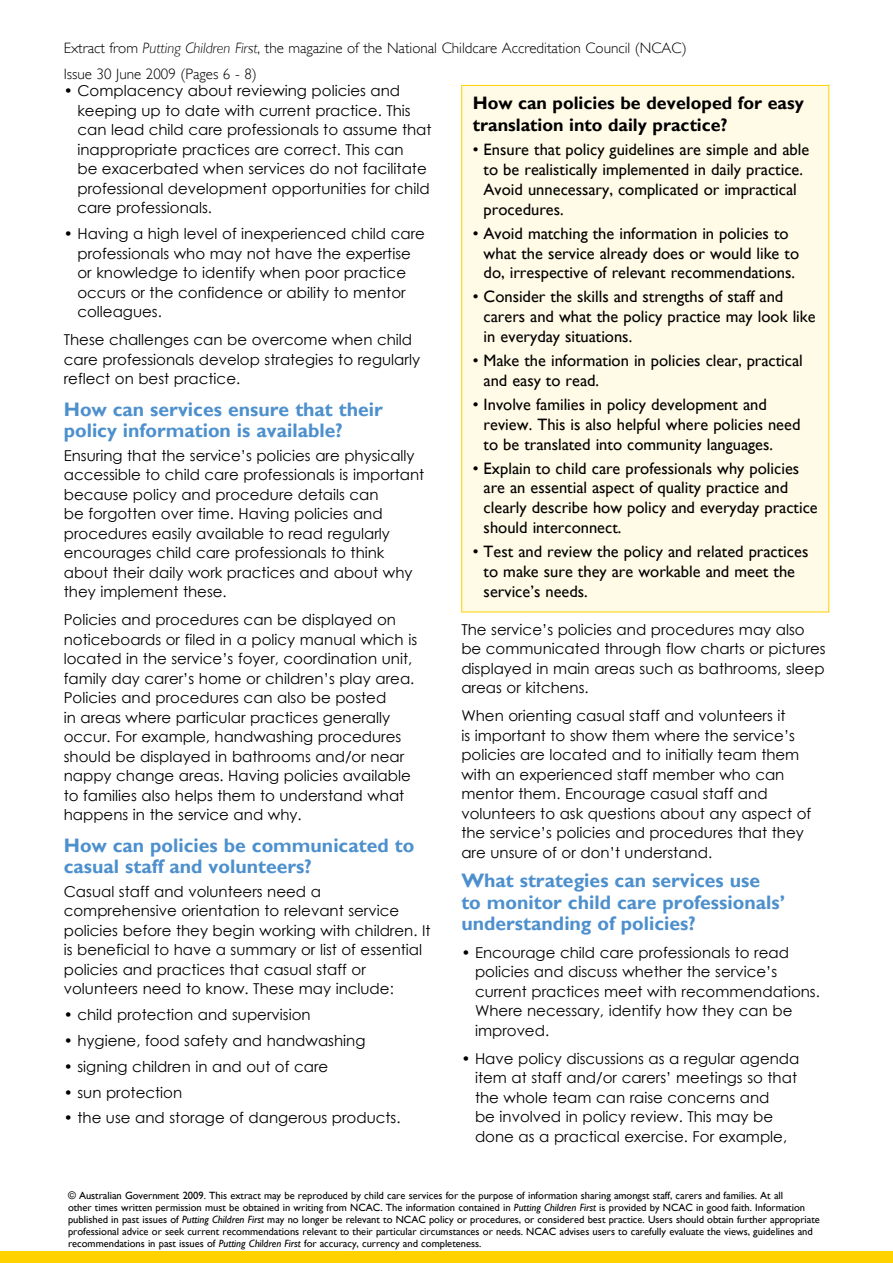
<style>
.page{position:relative;width:893px;height:1263px;background:#fff}
.page>*{position:absolute;margin:0;border:0;box-sizing:border-box;transform-origin:0 0}
.t1{font:700 19.5px/21px "Gill Sans";color:#4d90cd}
.t2{font:700 18px/22.5px "Gill Sans";color:#000}
.t3{font:16.5px/19.8px "Gill Sans";color:#000}
.t4{font:15px/19.5px "Century Gothic";color:#000}
.t5{font:300 15px/26.5px "Gill Sans";color:#000}
.t6{font:10.5px/12px "Gill Sans";color:#000}
.s1{font-style:italic}
</style>
<div class="page">
<div style="left:0;top:1251px;width:893px;height:12px;background:#ffd200"></div>
<div style="left:462px;top:85px;width:367px;height:527px;background:#fffbe6"></div>
<p class="t5" style="left:64px;top:34px;width:624px">Extract from <span class="s1">Putting Children First</span>, the magazine of the National Childcare Accreditation Council (NCAC)<br>Issue 30 June 2009 (Pages 6 - 8)</p>
<p class="t4" style="left:77px;top:81px;width:356px;text-indent:-14px">• Complacency about reviewing policies and keeping up to date with current practice. This can lead child care professionals to assume that inappropriate practices are correct. This can<br>be exacerbated when services do not facilitate professional development opportunities for child care professionals.</p>
<p class="t4" style="left:77px;top:224px;width:349px;text-indent:-14px">• Having a high level of inexperienced child care professionals who may not have the expertise or knowledge to identify when poor practice occurs or the confidence or ability to mentor colleagues.</p>
<p class="t4" style="left:64px;top:330px;width:358px">These challenges can be overcome when child care professionals develop strategies to regularly reflect on best practice.</p>
<h1 class="t1" style="left:64px;top:399px;width:321px">How can services ensure that their policy information is available?</h1>
<p class="t4" style="left:64px;top:445px;width:362px">Ensuring that the service’s policies are physically accessible to child care professionals is important because policy and procedure details can<br>be forgotten over time. Having policies and procedures easily available to read regularly encourages child care professionals to think about their daily work practices and about why they implement these.</p>
<p class="t4" style="left:64px;top:610px;width:355px">Policies and procedures can be displayed on noticeboards or filed in a policy manual which is located in the service’s foyer, coordination unit, family day carer’s home or children’s play area.<br>Policies and procedures can also be posted<br>in areas where particular practices generally occur. For example, handwashing procedures should be displayed in bathrooms and/or near nappy change areas. Having policies available to families also helps them to understand what happens in the service and why.</p>
<h1 class="t1" style="left:64px;top:835px;width:352px">How can policies be communicated to casual staff and volunteers?</h1>
<p class="t4" style="left:64px;top:881px;width:368px">Casual staff and volunteers need a comprehensive orientation to relevant service policies before they begin working with children. It is beneficial to have a summary or list of essential policies and practices that casual staff or volunteers need to know. These may include:</p>
<p class="t4" style="left:64px;top:1004px;width:248px">• child protection and supervision</p>
<p class="t4" style="left:64px;top:1030px;width:303px">• hygiene, food safety and handwashing</p>
<p class="t4" style="left:64px;top:1056px;width:266px">• signing children in and out of care</p>
<p class="t4" style="left:64px;top:1082px;width:120px">• sun protection</p>
<p class="t4" style="left:64px;top:1108px;width:338px">• the use and storage of dangerous products.</p>
<p class="t2" style="left:473px;top:91px;width:333px">How can policies be developed for easy translation into daily practice?</p>
<p class="t3" style="left:484px;top:140px;width:327px;text-indent:-11px">• Ensure that policy guidelines are simple and able to be realistically implemented in daily practice.<br>Avoid unnecessary, complicated or impractical procedures.</p>
<p class="t3" style="left:484px;top:223px;width:317px;text-indent:-11px">• Avoid matching the information in policies to what the service already does or would like to do, irrespective of relevant recommendations.</p>
<p class="t3" style="left:484px;top:287px;width:334px;text-indent:-11px">• Consider the skills and strengths of staff and carers and what the policy practice may look like in everyday situations.</p>
<p class="t3" style="left:484px;top:351px;width:321px;text-indent:-11px">• Make the information in policies clear, practical and easy to read.</p>
<p class="t3" style="left:484px;top:394px;width:318px;text-indent:-11px">• Involve families in policy development and review. This is also helpful where policies need to be translated into community languages.</p>
<p class="t3" style="left:484px;top:458px;width:336px;text-indent:-11px">• Explain to child care professionals why policies are an essential aspect of quality practice and clearly describe how policy and everyday practice should interconnect.</p>
<p class="t3" style="left:484px;top:542px;width:326px;text-indent:-11px">• Test and review the policy and related practices to make sure they are workable and meet the service’s needs.</p>
<p class="t4" style="left:461px;top:619px;width:366px">The service’s policies and procedures may also be communicated through flow charts or pictures displayed in main areas such as bathrooms, sleep areas or kitchens.</p>
<p class="t4" style="left:461px;top:706px;width:351px">When orienting casual staff and volunteers it<br>is important to show them where the service’s policies are located and to initially team them with an experienced staff member who can mentor them. Encourage casual staff and volunteers to ask questions about any aspect of the service’s policies and procedures that they are unsure of or don’t understand.</p>
<h1 class="t1" style="left:461px;top:870px;width:325px">What strategies can services use<br>to monitor child care professionals’ understanding of policies?</h1>
<p class="t4" style="left:475px;top:942px;width:346px;text-indent:-14px">• Encourage child care professionals to read policies and discuss whether the service’s current practices meet with recommendations.<br>Where necessary, identify how they can be improved.</p>
<p class="t4" style="left:475px;top:1048px;width:326px;text-indent:-14px">• Have policy discussions as a regular agenda item at staff and/or carers’ meetings so that the whole team can raise concerns and<br>be involved in policy review. This may be done as a practical exercise. For example,</p>
<p class="t6" style="left:68px;top:1189px;width:753px">© Australian Government 2009. This extract may be reproduced by child care services for the purpose of information sharing amongst staff, carers and families. At all<br>other times written permission must be obtained in writing from NCAC. The information contained in <span class="s1">Putting Children First</span> is provided by NCAC in good faith. Information published in past issues of <span class="s1">Putting Children First</span> may no longer be relevant to NCAC policy or procedures, or considered best practice. Users should obtain further appropriate professional advice or seek current recommendations relevant to their particular circumstances or needs. NCAC advises users to carefully evaluate the views, guidelines and recommendations in past issues of <span class="s1">Putting Children First</span> for accuracy, currency and completeness.</p>
</div>
